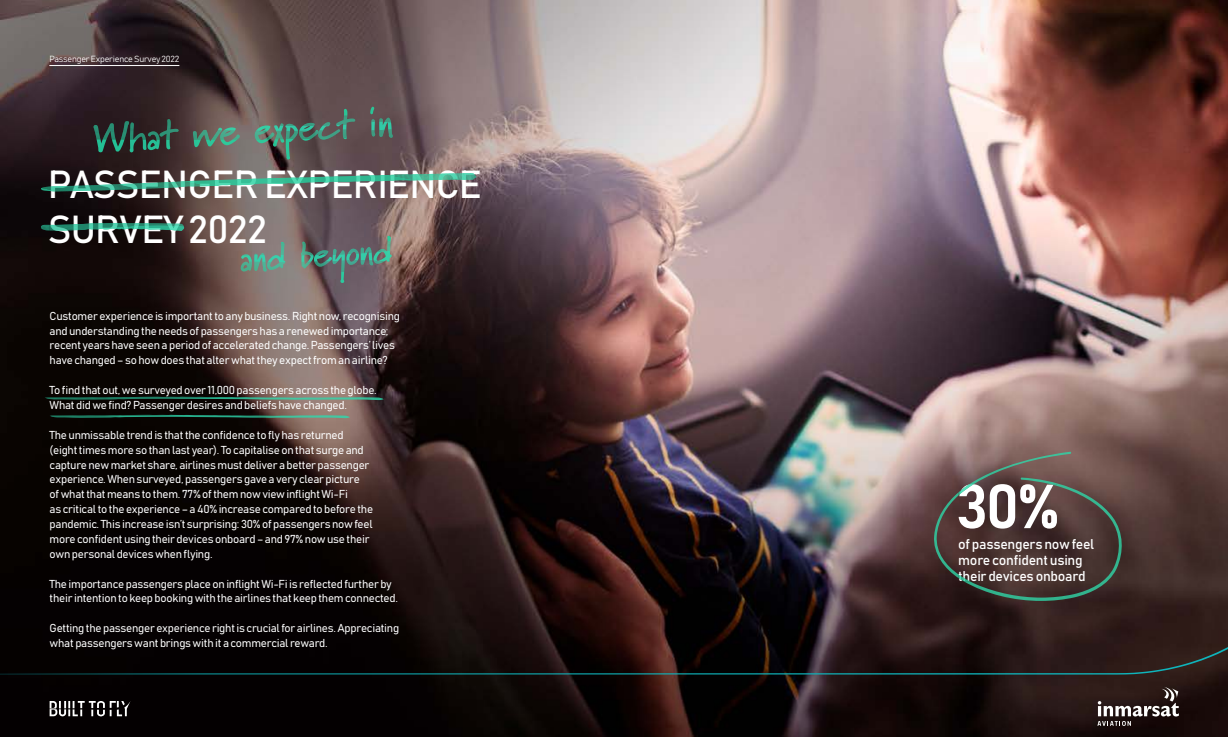
<style>
.page{position:relative;width:1228px;height:737px;background:#fff}
.page>*{position:absolute;margin:0;border:0;box-sizing:border-box;transform-origin:0 0}
.t1{font:61.25px "Bahnschrift";color:#fff}
.t2{font:38.59px/45px "Bahnschrift";letter-spacing:-.02em;color:#fff}
.t3{font:14px/15.8px "Bahnschrift";letter-spacing:-.02em;color:#fff}
.t4{font:11.38px/14.9px "Bahnschrift";letter-spacing:-.02em;color:#fff}
.t5{font:8.75px "Bahnschrift";letter-spacing:-.02em;color:#fff}
</style>
<div class="page">
<img style="left:0;top:0;width:1228px;height:737px">
<svg style="left:0;top:640px;width:1228px;height:34px;background:#150e0e"></svg>
<hr style="left:49px;top:65px;width:130px;height:1px;background:#fff">
<svg style="left:1097px;top:687px;width:82px;height:39px;background:#4e413f"></svg>
<svg style="left:50px;top:701px;width:81px;height:15px"></svg>
<img style="left:117px;top:183px;width:57px;height:6px">
<img style="left:132px;top:182px;width:55px;height:6px">
<img style="left:417px;top:173px;width:58px;height:7px">
<img style="left:447px;top:173px;width:27px;height:6px">
<img style="left:143px;top:183px;width:3px;height:5px">
<img style="left:146px;top:183px;width:28px;height:5px">
<img style="left:469px;top:174px;width:3px;height:6px">
<img style="left:149px;top:182px;width:54px;height:5px">
<img style="left:465px;top:174px;width:4px;height:6px">
<img style="left:151px;top:183px;width:3px;height:4px">
<img style="left:461px;top:174px;width:4px;height:6px">
<img style="left:154px;top:183px;width:3px;height:4px">
<img style="left:457px;top:174px;width:4px;height:6px">
<img style="left:453px;top:174px;width:4px;height:6px">
<img style="left:159px;top:182px;width:3px;height:5px">
<img style="left:388px;top:174px;width:65px;height:6px">
<img style="left:162px;top:182px;width:25px;height:5px">
<img style="left:445px;top:174px;width:4px;height:6px">
<img style="left:164px;top:182px;width:3px;height:4px">
<img style="left:440px;top:174px;width:5px;height:6px">
<img style="left:437px;top:174px;width:3px;height:6px">
<img style="left:169px;top:182px;width:3px;height:4px">
<img style="left:433px;top:174px;width:4px;height:6px">
<img style="left:401px;top:174px;width:32px;height:6px">
<img style="left:425px;top:175px;width:4px;height:5px">
<img style="left:421px;top:175px;width:4px;height:5px">
<img style="left:417px;top:175px;width:4px;height:5px">
<img style="left:180px;top:181px;width:3px;height:5px">
<img style="left:183px;top:175px;width:234px;height:11px">
<svg style="left:97px;top:184px;width:42px;height:6px"></svg>
<img style="left:117px;top:185px;width:2px;height:6px">
<img style="left:112px;top:185px;width:5px;height:6px">
<img style="left:109px;top:185px;width:3px;height:6px">
<img style="left:57px;top:185px;width:52px;height:6px">
<img style="left:101px;top:186px;width:3px;height:5px">
<img style="left:98px;top:186px;width:3px;height:5px">
<img style="left:95px;top:186px;width:3px;height:5px">
<img style="left:92px;top:186px;width:3px;height:5px">
<img style="left:83px;top:186px;width:9px;height:5px">
<img style="left:75px;top:186px;width:8px;height:5px">
<img style="left:62px;top:186px;width:13px;height:5px">
<img style="left:62px;top:187px;width:8px;height:4px">
<svg style="left:41px;top:186px;width:21px;height:5px"></svg>
<img style="left:81px;top:230px;width:103px;height:1px">
<img style="left:81px;top:224px;width:103px;height:6px">
<img style="left:81px;top:223px;width:101px;height:6px">
<img style="left:131px;top:223px;width:13px;height:5px">
<img style="left:81px;top:223px;width:50px;height:5px">
<img style="left:113px;top:223px;width:9px;height:4px">
<img style="left:81px;top:223px;width:32px;height:4px">
<img style="left:50px;top:223px;width:47px;height:3px">
<svg style="left:41px;top:225px;width:40px;height:6px"></svg>
<svg style="left:241px;top:236px;width:150px;height:47px;background:#6e7773"></svg>
<img style="left:124px;top:397px;width:260px;height:3px">
<img style="left:205px;top:397px;width:16px;height:2px">
<img style="left:288px;top:397px;width:70px;height:1px">
<img style="left:124px;top:397px;width:81px;height:2px">
<img style="left:305px;top:397px;width:36px;height:1px">
<img style="left:165px;top:397px;width:24px;height:1px">
<img style="left:125px;top:397px;width:40px;height:1px">
<svg style="left:45px;top:397px;width:79px;height:3px"></svg>
<img style="left:72px;top:415px;width:278px;height:3px">
<img style="left:151px;top:415px;width:27px;height:2px">
<img style="left:220px;top:415px;width:69px;height:1px">
<img style="left:72px;top:415px;width:79px;height:2px">
<img style="left:234px;top:415px;width:34px;height:1px">
<img style="left:72px;top:415px;width:27px;height:1px">
<svg style="left:50px;top:415px;width:22px;height:3px"></svg>
<img style="left:932px;top:452px;width:192px;height:149px">
<img style="left:958px;top:484px;width:99px;height:11px">
<svg style="left:959px;top:574px;width:10px;height:7px"></svg>
<img style="left:336px;top:107px;width:34px;height:17px">
<img style="left:179px;top:135px;width:14px;height:1px">
<svg style="left:370px;top:107px;width:23px;height:30px"></svg>
<svg style="left:193px;top:127px;width:47px;height:13px"></svg>
<img style="left:355px;top:137px;width:37px;height:2px">
<img style="left:286px;top:147px;width:8px;height:12px">
<svg style="left:255px;top:109px;width:100px;height:38px;background:#5a665f"></svg>
<img style="left:256px;top:139px;width:14px;height:4px">
<img style="left:221px;top:139px;width:16px;height:6px">
<img style="left:194px;top:139px;width:22px;height:8px">
<svg style="left:94px;top:119px;width:85px;height:33px;background:#2b463e"></svg>
<p class="t5" style="left:49px;top:53px;width:132px">Passenger Experience Survey 2022</p>
<h2 class="t2" style="left:48px;top:162px;width:435px">PASSENGER EXPERIENCE<br>SURVEY 2022</h2>
<p class="t4" style="left:50px;top:308px;width:352px">Customer experience is important to any business. Right now, recognising and understanding the needs of passengers has a renewed importance; recent years have seen a period of accelerated change. Passengers’ lives have changed – so how does that alter what they expect from an airline?</p>
<p class="t4" style="left:50px;top:382px;width:329px">To find that out, we surveyed over 11,000 passengers across the globe.<br>What did we find? Passenger desires and beliefs have changed.</p>
<p class="t4" style="left:50px;top:427px;width:325px">The unmissable trend is that the confidence to fly has returned (eight times more so than last year). To capitalise on that surge and capture new market share, airlines must deliver a better passenger experience. When surveyed, passengers gave a very clear picture<br>of what that means to them. 77% of them now view inflight Wi-Fi<br>as critical to the experience – a 40% increase compared to before the pandemic. This increase isn’t surprising: 30% of passengers now feel more confident using their devices onboard – and 97% now use their own personal devices when flying.</p>
<p class="t4" style="left:50px;top:576px;width:350px">The importance passengers place on inflight Wi-Fi is reflected further by their intention to keep booking with the airlines that keep them connected.</p>
<p class="t4" style="left:50px;top:620px;width:351px">Getting the passenger experience right is crucial for airlines. Appreciating what passengers want brings with it a commercial reward.</p>
<h1 class="t1" style="left:956px;top:468px;width:105px">30%</h1>
<p class="t3" style="left:958px;top:536px;width:138px">of passengers now feel more confident using their devices onboard</p>
</div>
